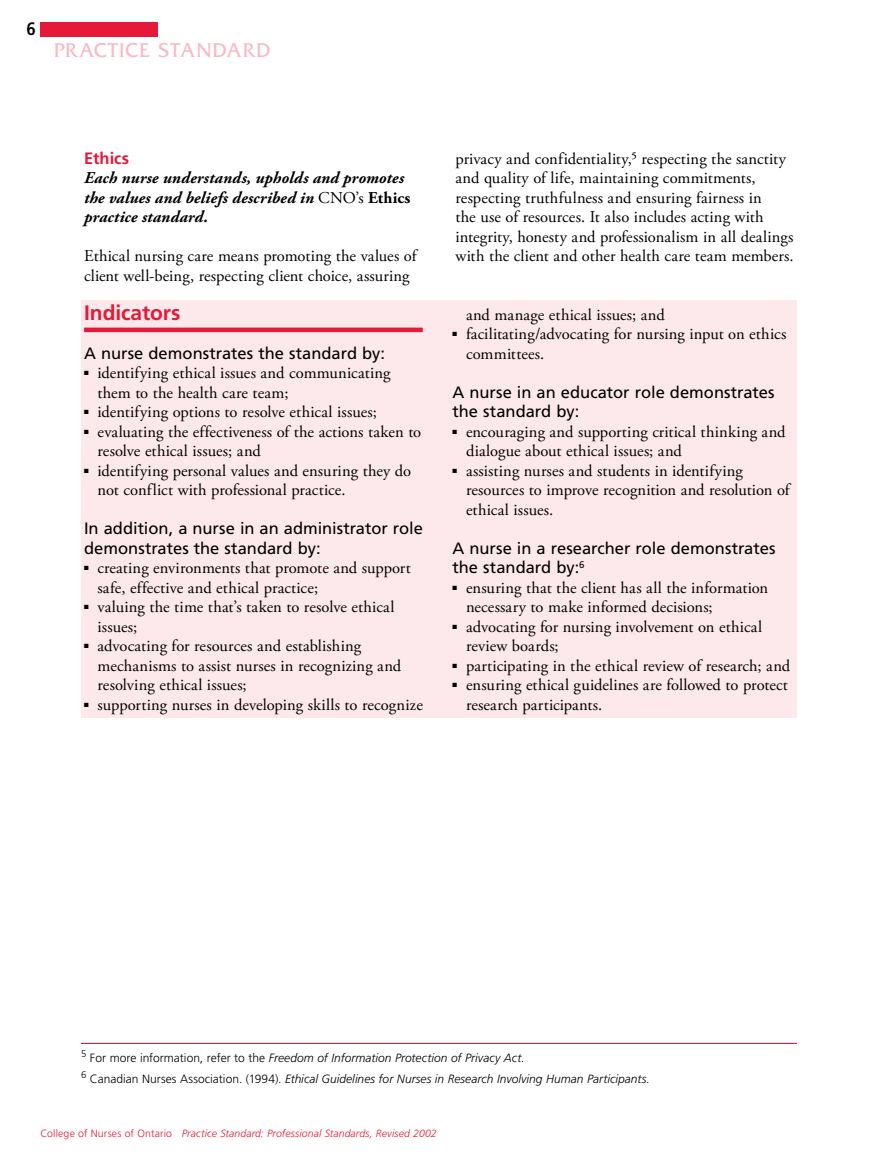
<style>
.page{position:relative;width:878px;height:1161px;background:#fff}
.page>*{position:absolute;margin:0;border:0;box-sizing:border-box;transform-origin:0 0}
.t1{font:21px "Friz Quadrata Std";letter-spacing:.045em;color:#f8bac4}
.t2{font:700 21px "Frutiger LT Std";letter-spacing:-.005em;color:#e71939}
.t3{font:700 condensed 18px "Frutiger LT Std";color:#000}
.t4{font:16.5px/19.5px "Adobe Garamond Pro";letter-spacing:.005em;color:#000}
.t5{font:16.5px/19.5px "Frutiger LT Std";color:#000}
.t6{font:italic 700 16.5px/19.5px "Adobe Garamond Pro";letter-spacing:.01em;color:#000}
.t7{font:700 16.5px "Frutiger LT Std";color:#e71939}
.t8{font:italic 300 12px "Frutiger LT Std";color:#000}
.t9{font:italic 300 10.5px "Frutiger LT Std";letter-spacing:.01em;color:#e71939}
.t10{font:300 9.6px "Frutiger LT Std";color:#000}
.s1{font-weight:400;font-style:normal}
.s2{font-style:normal}
</style>
<div class="page">
<div style="left:40px;top:22px;width:118px;height:15px;background:#e71939"></div>
<div style="left:81px;top:300px;width:715px;height:417px;background:#fde8eb"></div>
<hr style="left:84px;top:328px;width:339px;height:4px;background:#e71939">
<hr style="left:81px;top:1043px;width:715px;height:1px;background:#e71939">
<p class="t3" style="left:27px;top:18px;width:11px">6</p>
<p class="t1" style="left:54px;top:39px;width:218px">PRACTICE STANDARD</p>
<p class="t7" style="left:84px;top:148px;width:47px">Ethics</p>
<p class="t6" style="left:84px;top:168px;width:328px">Each nurse understands, upholds and promotes the values and beliefs described in <span class="s1">CNO’s</span> <span class="s2">Ethics </span>practice standard.</p>
<p class="t4" style="left:84px;top:247px;width:334px">Ethical nursing care means promoting the values of client well-being, respecting client choice, assuring</p>
<p class="t2" style="left:84px;top:300px;width:98px">Indicators</p>
<p class="t5" style="left:84px;top:343px;width:302px">A nurse demonstrates the standard by:</p>
<p class="t4" style="left:97px;top:364px;width:294px;text-indent:-13px">■ identifying ethical issues and communicating them to the health care team;</p>
<p class="t4" style="left:84px;top:403px;width:294px">■ identifying options to resolve ethical issues;</p>
<p class="t4" style="left:97px;top:422px;width:325px;text-indent:-13px">■ evaluating the effectiveness of the actions taken to resolve ethical issues; and</p>
<p class="t4" style="left:97px;top:461px;width:315px;text-indent:-13px">■ identifying personal values and ensuring they do not conflict with professional practice.</p>
<p class="t5" style="left:84px;top:519px;width:340px">In addition, a nurse in an administrator role demonstrates the standard by:</p>
<p class="t4" style="left:97px;top:559px;width:315px;text-indent:-13px">■ creating environments that promote and support safe, effective and ethical practice;</p>
<p class="t4" style="left:97px;top:598px;width:298px;text-indent:-13px">■ valuing the time that’s taken to resolve ethical issues;</p>
<p class="t4" style="left:97px;top:637px;width:305px;text-indent:-13px">■ advocating for resources and establishing mechanisms to assist nurses in recognizing and resolving ethical issues;</p>
<p class="t4" style="left:84px;top:695px;width:340px">■ supporting nurses in developing skills to recognize</p>
<p class="t4" style="left:455px;top:149px;width:339px">privacy and confidentiality,5 respecting the sanctity and quality of life, maintaining commitments, respecting truthfulness and ensuring fairness in<br>the use of resources. It also includes acting with integrity, honesty and professionalism in all dealings with the client and other health care team members.</p>
<p class="t4" style="left:466px;top:305px;width:200px">and manage ethical issues; and</p>
<p class="t4" style="left:466px;top:325px;width:322px;text-indent:-13px">■ facilitating/advocating for nursing input on ethics committees.</p>
<p class="t5" style="left:452px;top:382px;width:324px">A nurse in an educator role demonstrates the standard by:</p>
<p class="t4" style="left:466px;top:422px;width:321px;text-indent:-13px">■ encouraging and supporting critical thinking and dialogue about ethical issues; and</p>
<p class="t4" style="left:466px;top:461px;width:325px;text-indent:-13px">■ assisting nurses and students in identifying resources to improve recognition and resolution of ethical issues.</p>
<p class="t5" style="left:452px;top:538px;width:324px">A nurse in a researcher role demonstrates the standard by:<sup>6</sup></p>
<p class="t4" style="left:466px;top:578px;width:304px;text-indent:-13px">■ ensuring that the client has all the information necessary to make informed decisions;</p>
<p class="t4" style="left:466px;top:617px;width:298px;text-indent:-13px">■ advocating for nursing involvement on ethical review boards;</p>
<p class="t4" style="left:452px;top:656px;width:339px">■ participating in the ethical review of research; and</p>
<p class="t4" style="left:466px;top:676px;width:323px;text-indent:-13px">■ ensuring ethical guidelines are followed to protect research participants.</p>
<p class="t10" style="left:81px;top:1048px;width:7px">5</p>
<p class="t8" style="left:90px;top:1051px;width:436px"><span class="s2">For more information, refer to the</span> Freedom of Information Protection of Privacy Act.</p>
<p class="t10" style="left:81px;top:1069px;width:7px">6</p>
<p class="t8" style="left:90px;top:1072px;width:561px"><span class="s2">Canadian Nurses Association. (1994).</span> Ethical Guidelines for Nurses in Research Involving Human Participants<span class="s2">.</span></p>
<p class="t9" style="left:40px;top:1128px;width:398px"><span class="s2">College of Nurses of Ontario</span> Practice Standard: Professional Standards, Revised 2002</p>
</div>
